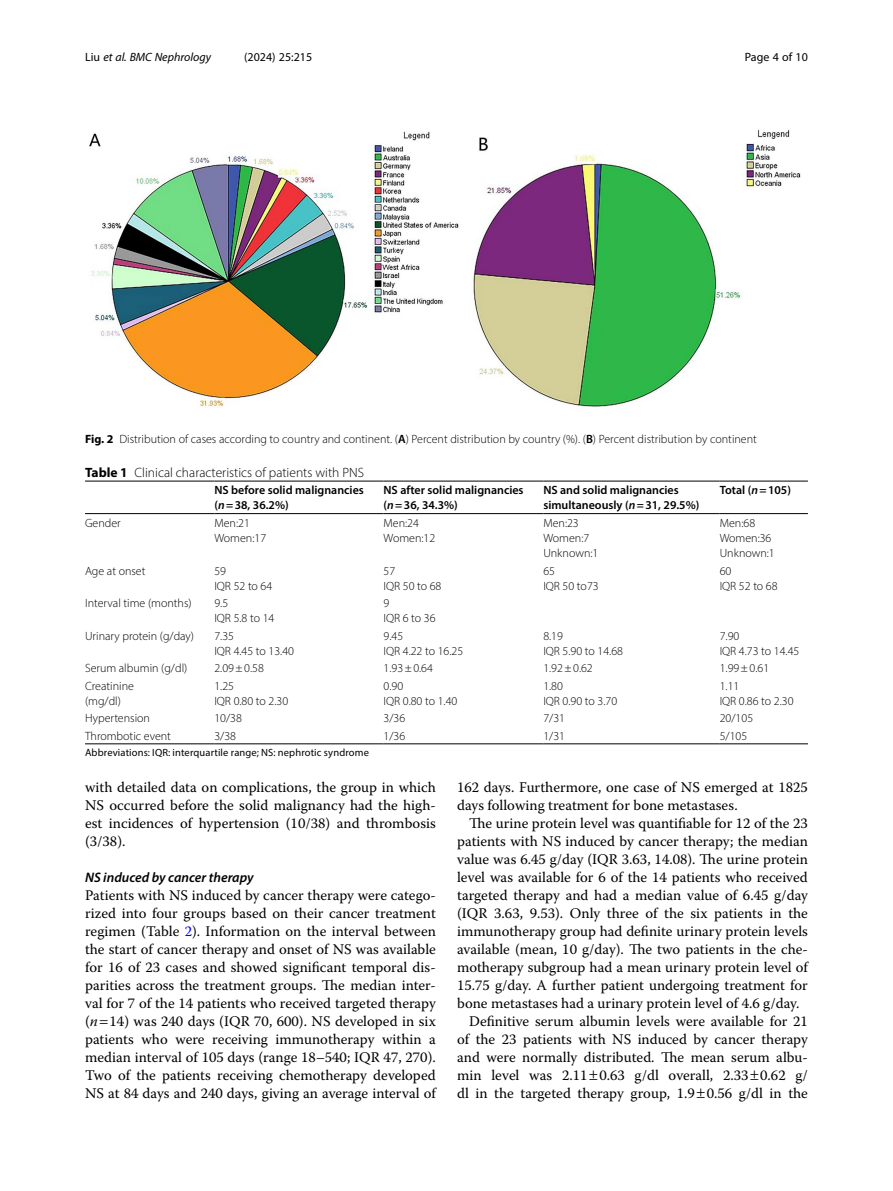
<style>
.page{position:relative;width:893px;height:1191px;background:#fff}
.page>*{position:absolute;margin:0;border:0;box-sizing:border-box;transform-origin:0 0}
.Body_Text_Indent{font:14.7px/18px "Warnock Pro";color:#000;text-align:justify}
.Body_Text{font:14.7px/18px "Warnock Pro";color:#000;text-align:justify}
.Head_3{font:italic 600 13.8px "Myriad Pro";color:#000}
.Table_Caption{font:300 13.5px "Myriad Pro";color:#000}
.Table_Body{font:300 12px "Myriad Pro";color:#000}
.Table_Head{font:600 12px "Myriad Pro";color:#000}
.Figure_Caption{font:300 12px "Myriad Pro";color:#000}
.t1{font:italic 12px "Myriad Pro";color:#000}
.t2{font:12px "Myriad Pro";color:#000}
.Table_Footnote{font:10.5px "Myriad Pro";letter-spacing:.01em;color:#000}
.s1{font-style:normal}
.s2{font-weight:700}
.s3{font-weight:600}
.s4{font-style:italic}
.s5{color:#00f}
</style>
<div class="page">
<hr style="left:85px;top:513px;width:129px;height:1px;background:#000">
<hr style="left:214px;top:481px;width:170px;height:1px;background:#000">
<hr style="left:214px;top:513px;width:170px;height:1px;background:#000">
<hr style="left:384px;top:481px;width:159px;height:1px;background:#000">
<hr style="left:384px;top:513px;width:159px;height:1px;background:#000">
<hr style="left:543px;top:481px;width:177px;height:1px;background:#000">
<hr style="left:543px;top:513px;width:177px;height:1px;background:#000">
<hr style="left:720px;top:481px;width:88px;height:1px;background:#000">
<hr style="left:720px;top:513px;width:88px;height:1px;background:#000">
<hr style="left:214px;top:743px;width:170px;height:1px;background:#000">
<hr style="left:384px;top:743px;width:159px;height:1px;background:#000">
<hr style="left:543px;top:743px;width:177px;height:1px;background:#000">
<hr style="left:720px;top:743px;width:88px;height:1px;background:#000">
<hr style="left:85px;top:743px;width:129px;height:1px;background:#000">
<hr style="left:85px;top:481px;width:129px;height:1px;background:#000">
<img style="left:89px;top:130px;width:712px;height:277px">
<p class="t1" style="left:85px;top:50px;width:128px"><span class="s1">Liu</span> et al. BMC Nephrology</p>
<p class="t2" style="left:244px;top:50px;width:70px">(2024) 25:215</p>
<p class="t2" style="left:745px;top:50px;width:65px">Page 4 of 10</p>
<p class="Figure_Caption" style="left:85px;top:432px;width:673px"><span class="s2">Fig. 2</span> Distribution of cases according to country and continent. (<span class="s3">A</span>) Percent distribution by country (%). (<span class="s3">B</span>) Percent distribution by continent</p>
<p class="Table_Caption" style="left:85px;top:464px;width:280px"><span class="s2">Table 1</span> Clinical characteristics of patients with PNS</p>
<p class="Table_Head" style="left:214px;top:483px;width:151px">NS before solid malignancies</p>
<p class="Table_Head" style="left:214px;top:498px;width:76px">(<span class="s4">n</span>=38, 36.2%)</p>
<p class="Table_Head" style="left:384px;top:483px;width:142px">NS after solid malignancies</p>
<p class="Table_Head" style="left:384px;top:498px;width:76px">(<span class="s4">n</span>=36, 34.3%)</p>
<p class="Table_Head" style="left:543px;top:483px;width:137px">NS and solid malignancies</p>
<p class="Table_Head" style="left:543px;top:498px;width:158px">simultaneously (<span class="s4">n</span>=31, 29.5%)</p>
<p class="Table_Head" style="left:720px;top:483px;width:73px">Total (<span class="s4">n</span>=105)</p>
<p class="Table_Body" style="left:85px;top:516px;width:37px">Gender</p>
<p class="Table_Body" style="left:214px;top:516px;width:37px">Men:21</p>
<p class="Table_Body" style="left:214px;top:531px;width:53px">Women:17</p>
<p class="Table_Body" style="left:384px;top:516px;width:37px">Men:24</p>
<p class="Table_Body" style="left:384px;top:531px;width:53px">Women:12</p>
<p class="Table_Body" style="left:543px;top:516px;width:37px">Men:23</p>
<p class="Table_Body" style="left:543px;top:531px;width:47px">Women:7</p>
<p class="Table_Body" style="left:543px;top:546px;width:57px">Unknown:1</p>
<p class="Table_Body" style="left:720px;top:516px;width:37px">Men:68</p>
<p class="Table_Body" style="left:720px;top:531px;width:53px">Women:36</p>
<p class="Table_Body" style="left:720px;top:546px;width:57px">Unknown:1</p>
<p class="Table_Body" style="left:85px;top:563px;width:62px">Age at onset</p>
<p class="Table_Body" style="left:214px;top:563px;width:13px">59</p>
<p class="Table_Body" style="left:214px;top:578px;width:59px">IQR 52 to 64</p>
<p class="Table_Body" style="left:384px;top:563px;width:13px">57</p>
<p class="Table_Body" style="left:384px;top:578px;width:59px">IQR 50 to 68</p>
<p class="Table_Body" style="left:543px;top:563px;width:13px">65</p>
<p class="Table_Body" style="left:543px;top:578px;width:57px">IQR 50 to73</p>
<p class="Table_Body" style="left:720px;top:563px;width:13px">60</p>
<p class="Table_Body" style="left:720px;top:578px;width:59px">IQR 52 to 68</p>
<p class="Table_Body" style="left:85px;top:596px;width:108px">Interval time (months)</p>
<p class="Table_Body" style="left:214px;top:596px;width:15px">9.5</p>
<p class="Table_Body" style="left:214px;top:611px;width:62px">IQR 5.8 to 14</p>
<p class="Table_Body" style="left:384px;top:596px;width:7px">9</p>
<p class="Table_Body" style="left:384px;top:611px;width:54px">IQR 6 to 36</p>
<p class="Table_Body" style="left:85px;top:628px;width:111px">Urinary protein (g/day)</p>
<p class="Table_Body" style="left:214px;top:628px;width:21px">7.35</p>
<p class="Table_Body" style="left:214px;top:643px;width:81px">IQR 4.45 to 13.40</p>
<p class="Table_Body" style="left:384px;top:628px;width:21px">9.45</p>
<p class="Table_Body" style="left:384px;top:643px;width:81px">IQR 4.22 to 16.25</p>
<p class="Table_Body" style="left:543px;top:628px;width:21px">8.19</p>
<p class="Table_Body" style="left:543px;top:643px;width:81px">IQR 5.90 to 14.68</p>
<p class="Table_Body" style="left:720px;top:628px;width:21px">7.90</p>
<p class="Table_Body" style="left:720px;top:643px;width:81px">IQR 4.73 to 14.45</p>
<p class="Table_Body" style="left:85px;top:661px;width:104px">Serum albumin (g/dl)</p>
<p class="Table_Body" style="left:214px;top:661px;width:51px">2.09±0.58</p>
<p class="Table_Body" style="left:384px;top:661px;width:51px">1.93±0.64</p>
<p class="Table_Body" style="left:543px;top:661px;width:51px">1.92±0.62</p>
<p class="Table_Body" style="left:720px;top:661px;width:51px">1.99±0.61</p>
<p class="Table_Body" style="left:85px;top:678px;width:50px">Creatinine</p>
<p class="Table_Body" style="left:85px;top:693px;width:38px">(mg/dl)</p>
<p class="Table_Body" style="left:214px;top:678px;width:21px">1.25</p>
<p class="Table_Body" style="left:214px;top:693px;width:75px">IQR 0.80 to 2.30</p>
<p class="Table_Body" style="left:384px;top:678px;width:21px">0.90</p>
<p class="Table_Body" style="left:384px;top:693px;width:75px">IQR 0.80 to 1.40</p>
<p class="Table_Body" style="left:543px;top:678px;width:21px">1.80</p>
<p class="Table_Body" style="left:543px;top:693px;width:75px">IQR 0.90 to 3.70</p>
<p class="Table_Body" style="left:720px;top:678px;width:21px">1.11</p>
<p class="Table_Body" style="left:720px;top:693px;width:75px">IQR 0.86 to 2.30</p>
<p class="Table_Body" style="left:85px;top:711px;width:66px">Hypertension</p>
<p class="Table_Body" style="left:214px;top:711px;width:29px">10/38</p>
<p class="Table_Body" style="left:384px;top:711px;width:23px">3/36</p>
<p class="Table_Body" style="left:543px;top:711px;width:23px">7/31</p>
<p class="Table_Body" style="left:720px;top:711px;width:35px">20/105</p>
<p class="Table_Body" style="left:85px;top:728px;width:87px">Thrombotic event</p>
<p class="Table_Body" style="left:214px;top:728px;width:23px">3/38</p>
<p class="Table_Body" style="left:384px;top:728px;width:23px">1/36</p>
<p class="Table_Body" style="left:543px;top:728px;width:23px">1/31</p>
<p class="Table_Body" style="left:720px;top:728px;width:29px">5/105</p>
<p class="Table_Footnote" style="left:85px;top:746px;width:286px">Abbreviations: IQR: interquartile range; NS: nephrotic syndrome</p>
<p class="Body_Text_Indent" style="left:85px;top:778px;width:352px">with detailed data on complications, the group in which NS occurred before the solid malignancy had the high&shy;est incidences of hypertension (10/38) and thrombosis (3/38).</p>
<p class="Head_3" style="left:85px;top:869px;width:170px">NS induced by cancer therapy</p>
<p class="Body_Text" style="left:85px;top:886px;width:352px">Patients with NS induced by cancer therapy were catego&shy;rized into four groups based on their cancer treatment regimen (Table <span class="s5">2</span>). Information on the interval between the start of cancer therapy and onset of NS was available for 16 of 23 cases and showed significant temporal dis&shy;parities across the treatment groups. The median inter&shy;val for 7 of the 14 patients who received targeted therapy (<span class="s4">n</span> 14) was 240 days (IQR 70, 600). NS developed in six patients who were receiving immunotherapy within a median interval of 105 days (range 18–540; IQR 47, 270).<br>Two of the patients receiving chemotherapy developed NS at 84 days and 240 days, giving an average interval of</p>
<p class="Body_Text" style="left:457px;top:778px;width:352px">162 days. Furthermore, one case of NS emerged at 1825 days following treatment for bone metastases.</p>
<p class="Body_Text_Indent" style="left:457px;top:814px;width:352px;text-indent:12px">The urine protein level was quantifiable for 12 of the 23 patients with NS induced by cancer therapy; the median value was 6.45 g/day (IQR 3.63, 14.08). The urine protein level was available for 6 of the 14 patients who received targeted therapy and had a median value of 6.45 g/day (IQR 3.63, 9.53). Only three of the six patients in the immunotherapy group had definite urinary protein levels available (mean, 10 g/day). The two patients in the che&shy;motherapy subgroup had a mean urinary protein level of 15.75 g/day. A further patient undergoing treatment for bone metastases had a urinary protein level of 4.6 g/day.</p>
<p class="Body_Text_Indent" style="left:457px;top:1012px;width:352px;text-indent:12px">Definitive serum albumin levels were available for 21 of the 23 patients with NS induced by cancer therapy and were normally distributed. The mean serum albu&shy;min level was 2.11 0.63 g/dl overall, 2.33 0.62 g/ dl in the targeted therapy group, 1.9 0.56 g/dl in the</p>
</div>
